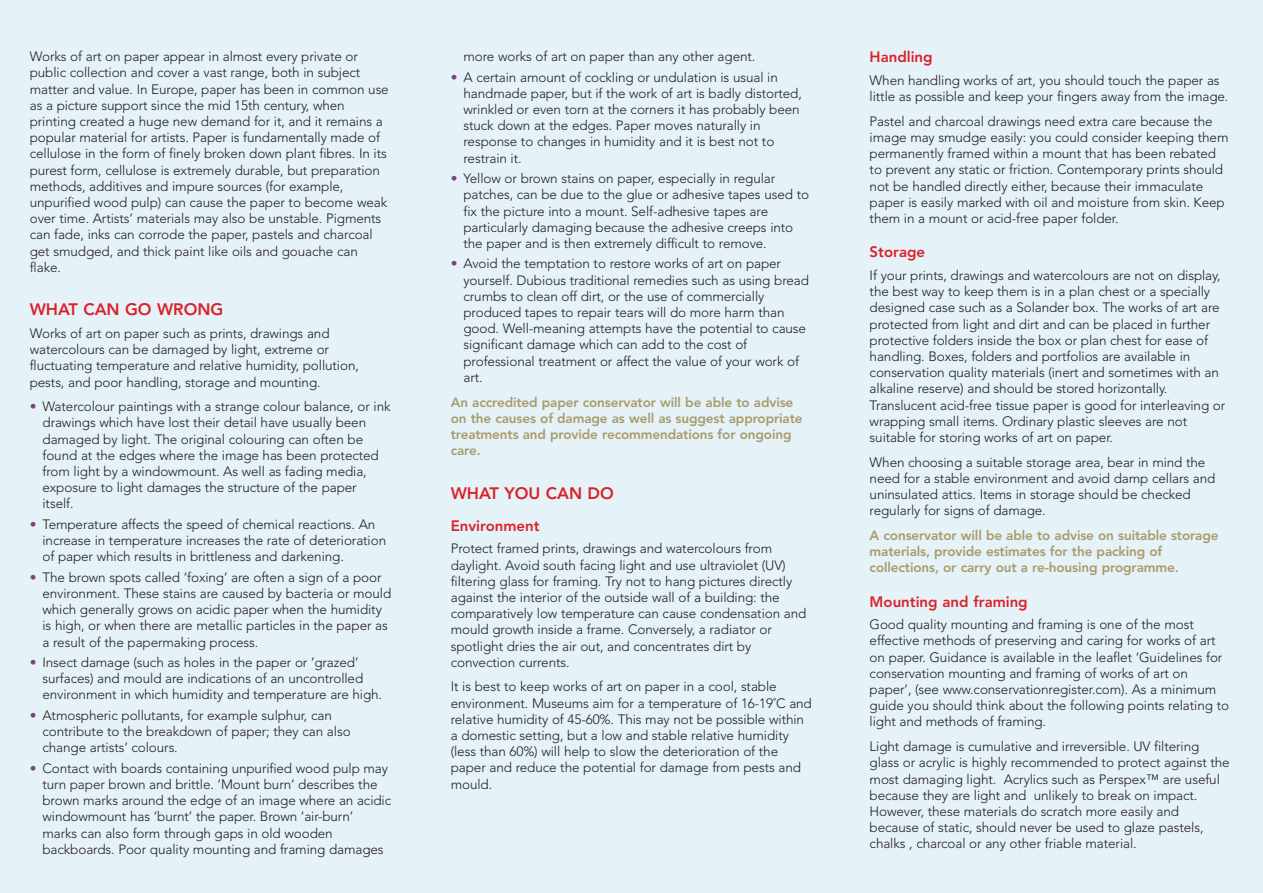
<style>
.page{position:relative;width:1263px;height:893px;background:#e5f2f8}
.page>*{position:absolute;margin:0;border:0;box-sizing:border-box;transform-origin:0 0}
.t1{font:800 16.5px "Avenir";color:#db2128}
.t2{font:800 15px "Avenir";color:#db2128}
.t3{font:300 13.5px/16.2px "Avenir";letter-spacing:-.01em;color:#231f20}
.t4{font:800 13.5px/16.2px "Avenir";letter-spacing:-.01em;color:#a99b6a}
.s1{color:#79437d}
</style>
<div class="page">
<p class="t3" style="left:30px;top:50px;width:361px">Works of art on paper appear in almost every private or public collection and cover a vast range, both in subject matter and value. In Europe, paper has been in common use as a picture support since the mid 15th century, when printing created a huge new demand for it, and it remains a popular material for artists. Paper is fundamentally made of cellulose in the form of finely broken down plant fibres. In its purest form, cellulose is extremely durable, but preparation methods, additives and impure sources (for example, unpurified wood pulp) can cause the paper to become weak over time. Artists’ materials may also be unstable. Pigments can fade, inks can corrode the paper, pastels and charcoal get smudged, and thick paint like oils and gouache can flake.</p>
<p class="t1" style="left:30px;top:303px;width:195px">WHAT CAN GO WRONG</p>
<p class="t3" style="left:30px;top:326px;width:331px">Works of art on paper such as prints, drawings and watercolours can be damaged by light, extreme or fluctuating temperature and relative humidity, pollution, pests, and poor handling, storage and mounting.</p>
<p class="t3" style="left:43px;top:400px;width:349px;text-indent:-13px"><span class="s1">•</span> Watercolour paintings with a strange colour balance, or ink drawings which have lost their detail have usually been damaged by light. The original colouring can often be found at the edges where the image has been protected from light by a windowmount. As well as fading media, exposure to light damages the structure of the paper itself.</p>
<p class="t3" style="left:43px;top:517px;width:345px;text-indent:-13px"><span class="s1">•</span> Temperature affects the speed of chemical reactions. An increase in temperature increases the rate of deterioration of paper which results in brittleness and darkening.</p>
<p class="t3" style="left:43px;top:570px;width:350px;text-indent:-13px"><span class="s1">•</span> The brown spots called ‘foxing’ are often a sign of a poor environment. These stains are caused by bacteria or mould which generally grows on acidic paper when the humidity is high, or when there are metallic particles in the paper as a result of the papermaking process.</p>
<p class="t3" style="left:43px;top:655px;width:341px;text-indent:-13px"><span class="s1">•</span> Insect damage (such as holes in the paper or ’grazed’ surfaces) and mould are indications of an uncontrolled environment in which humidity and temperature are high.</p>
<p class="t3" style="left:43px;top:708px;width:310px;text-indent:-13px"><span class="s1">•</span> Atmospheric pollutants, for example sulphur, can contribute to the breakdown of paper; they can also change artists’ colours.</p>
<p class="t3" style="left:43px;top:761px;width:350px;text-indent:-13px"><span class="s1">•</span> Contact with boards containing unpurified wood pulp may turn paper brown and brittle. ‘Mount burn’ describes the brown marks around the edge of an image where an acidic windowmount has ‘burnt’ the paper. Brown ‘air-burn’ marks can also form through gaps in old wooden backboards. Poor quality mounting and framing damages</p>
<p class="t3" style="left:463px;top:50px;width:293px">more works of art on paper than any other agent.</p>
<p class="t3" style="left:463px;top:70px;width:340px;text-indent:-13px"><span class="s1">•</span> A certain amount of cockling or undulation is usual in handmade paper, but if the work of art is badly distorted, wrinkled or even torn at the corners it has probably been stuck down at the edges. Paper moves naturally in response to changes in humidity and it is best not to restrain it.</p>
<p class="t3" style="left:463px;top:171px;width:347px;text-indent:-13px"><span class="s1">•</span> Yellow or brown stains on paper, especially in regular patches, can be due to the glue or adhesive tapes used to fix the picture into a mount. Self-adhesive tapes are particularly damaging because the adhesive creeps into the paper and is then extremely difficult to remove.</p>
<p class="t3" style="left:463px;top:257px;width:347px;text-indent:-13px"><span class="s1">•</span> Avoid the temptation to restore works of art on paper yourself. Dubious traditional remedies such as using bread crumbs to clean off dirt, or the use of commercially produced tapes to repair tears will do more harm than good. Well-meaning attempts have the potential to cause significant damage which can add to the cost of professional treatment or affect the value of your work of art.</p>
<p class="t4" style="left:451px;top:395px;width:353px">An accredited paper conservator will be able to advise on the causes of damage as well as suggest appropriate treatments and provide recommendations for ongoing care.</p>
<p class="t1" style="left:451px;top:486px;width:165px">WHAT YOU CAN DO</p>
<p class="t2" style="left:451px;top:519px;width:90px">Environment</p>
<p class="t3" style="left:451px;top:542px;width:357px">Protect framed prints, drawings and watercolours from daylight. Avoid south facing light and use ultraviolet (UV) filtering glass for framing. Try not to hang pictures directly against the interior of the outside wall of a building: the comparatively low temperature can cause condensation and mould growth inside a frame. Conversely, a radiator or spotlight dries the air out, and concentrates dirt by convection currents.</p>
<p class="t3" style="left:451px;top:680px;width:363px">It is best to keep works of art on paper in a cool, stable environment. Museums aim for a temperature of 16-19˚C and relative humidity of 45-60%. This may not be possible within a domestic setting, but a low and stable relative humidity (less than 60%) will help to slow the deterioration of the paper and reduce the potential for damage from pests and mould.</p>
<p class="t2" style="left:870px;top:51px;width:65px">Handling</p>
<p class="t3" style="left:870px;top:73px;width:360px">When handling works of art, you should touch the paper as little as possible and keep your fingers away from the image.</p>
<p class="t3" style="left:870px;top:114px;width:360px">Pastel and charcoal drawings need extra care because the image may smudge easily: you could consider keeping them permanently framed within a mount that has been rebated to prevent any static or friction. Contemporary prints should not be handled directly either, because their immaculate paper is easily marked with oil and moisture from skin. Keep them in a mount or acid-free paper folder.</p>
<p class="t2" style="left:870px;top:246px;width:57px">Storage</p>
<p class="t3" style="left:870px;top:268px;width:357px">If your prints, drawings and watercolours are not on display, the best way to keep them is in a plan chest or a specially designed case such as a Solander box. The works of art are protected from light and dirt and can be placed in further protective folders inside the box or plan chest for ease of handling. Boxes, folders and portfolios are available in conservation quality materials (inert and sometimes with an alkaline reserve) and should be stored horizontally.<br>Translucent acid-free tissue paper is good for interleaving or wrapping small items. Ordinary plastic sleeves are not suitable for storing works of art on paper.</p>
<p class="t3" style="left:870px;top:455px;width:347px">When choosing a suitable storage area, bear in mind the need for a stable environment and avoid damp cellars and uninsulated attics. Items in storage should be checked regularly for signs of damage.</p>
<p class="t4" style="left:870px;top:528px;width:350px">A conservator will be able to advise on suitable storage materials, provide estimates for the packing of collections, or carry out a re-housing programme.</p>
<p class="t2" style="left:870px;top:595px;width:160px">Mounting and framing</p>
<p class="t3" style="left:870px;top:617px;width:361px">Good quality mounting and framing is one of the most effective methods of preserving and caring for works of art on paper. Guidance is available in the leaflet ‘Guidelines for conservation mounting and framing of works of art on paper’, (see www.conservationregister.com). As a minimum guide you should think about the following points relating to light and methods of framing.</p>
<p class="t3" style="left:870px;top:739px;width:362px">Light damage is cumulative and irreversible. UV filtering glass or acrylic is highly recommended to protect against the most damaging light. Acrylics such as Perspex™ are useful because they are light and unlikely to break on impact.<br>However, these materials do scratch more easily and because of static, should never be used to glaze pastels, chalks , charcoal or any other friable material.</p>
</div>
